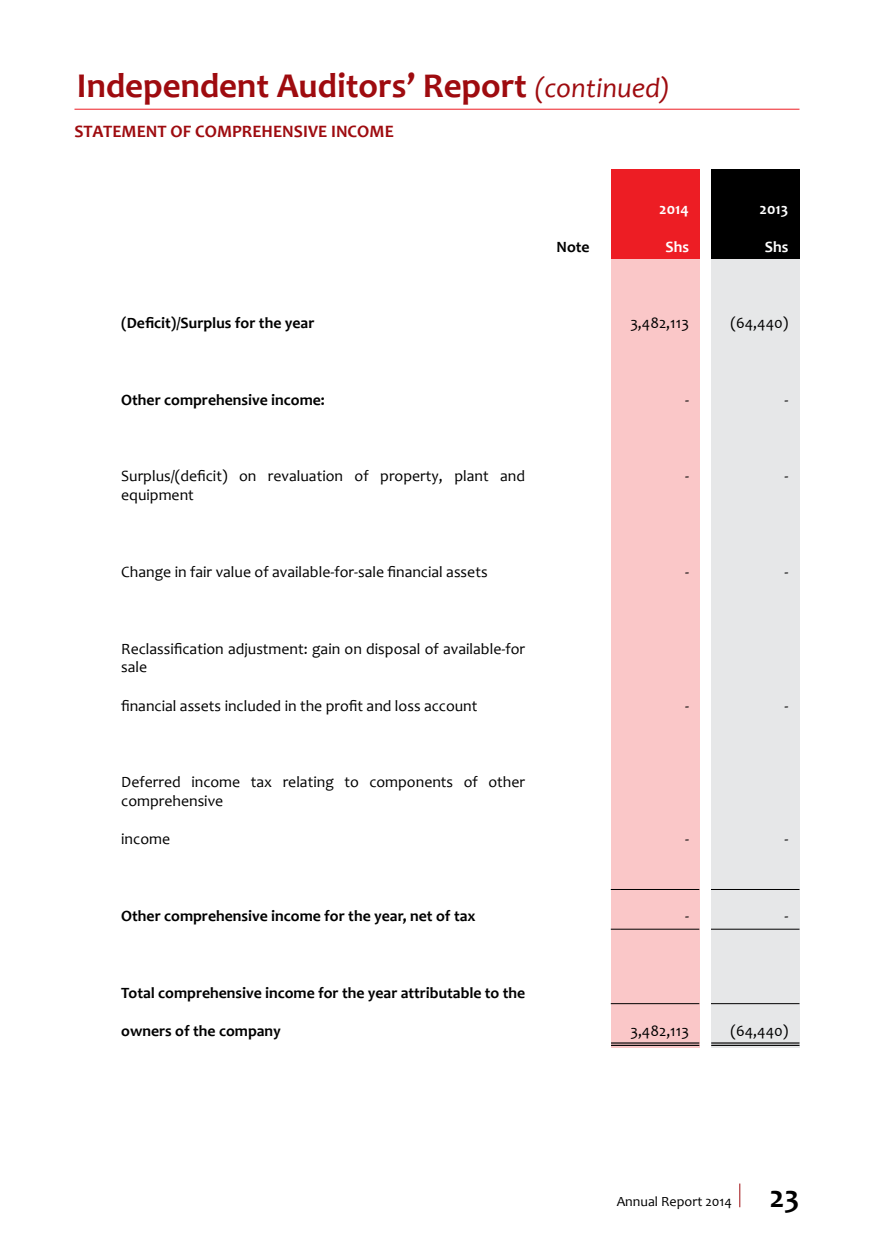
<style>
.page{position:relative;width:874px;height:1241px;background:#fff}
.page>*{position:absolute;margin:0;border:0;box-sizing:border-box;transform-origin:0 0}
.t1{font:700 35px "Candara";color:#9e0b0f}
.t2{font:700 31.5px "Candara";color:#000}
.t3{font:700 17.5px "Candara";color:#9e0b0f}
.t4{font:15.75px/18.9px "Candara";color:#000}
.t5{font:700 15.75px "Candara";color:#000}
.t6{font:700 15.75px "Candara";color:#fff}
.t7{font:14px "Candara";color:#000}
.s1{font-weight:400;font-style:italic;font-size:28px}
</style>
<div class="page">
<hr style="left:74px;top:109px;width:725px;height:1px;background:#ed1d24">
<svg style="left:739px;top:1183px;width:1px;height:23px"></svg>
<div style="left:610px;top:197px;width:89px;height:851px;background:#fac7c8"></div>
<div style="left:610px;top:169px;width:89px;height:89px;background:#ed1d24"></div>
<div style="left:710px;top:197px;width:89px;height:851px;background:#e6e7e8"></div>
<div style="left:710px;top:169px;width:89px;height:89px;background:#000"></div>
<hr style="left:610px;top:1042px;width:89px;height:1px;background:#000">
<hr style="left:610px;top:1044px;width:89px;height:1px;background:#000">
<hr style="left:710px;top:1042px;width:89px;height:1px;background:#000">
<hr style="left:710px;top:1044px;width:89px;height:1px;background:#000">
<hr style="left:610px;top:1003px;width:89px;height:1px;background:#000">
<hr style="left:610px;top:928px;width:89px;height:1px;background:#000">
<hr style="left:610px;top:888px;width:89px;height:1px;background:#000">
<hr style="left:710px;top:1003px;width:89px;height:1px;background:#000">
<hr style="left:710px;top:928px;width:89px;height:1px;background:#000">
<hr style="left:710px;top:888px;width:89px;height:1px;background:#000">
<h1 class="t1" style="left:77px;top:64px;width:594px">Independent Auditors’ Report <span class="s1">(continued)</span></h1>
<p class="t3" style="left:74px;top:120px;width:321px">STATEMENT OF COMPREHENSIVE INCOME</p>
<p class="t6" style="left:659px;top:198px;width:31px">2014</p>
<p class="t6" style="left:759px;top:198px;width:30px">2013</p>
<p class="t5" style="left:556px;top:237px;width:35px">Note</p>
<p class="t6" style="left:665px;top:237px;width:25px">Shs</p>
<p class="t6" style="left:764px;top:237px;width:25px">Shs</p>
<p class="t5" style="left:121px;top:313px;width:195px">(Deficit)/Surplus for the year</p>
<p class="t4" style="left:630px;top:313px;width:60px">3,482,113</p>
<p class="t4" style="left:730px;top:313px;width:59px">(64,440)</p>
<p class="t5" style="left:121px;top:390px;width:205px">Other comprehensive income:</p>
<p class="t4" style="left:684px;top:390px;width:5px">-</p>
<p class="t4" style="left:784px;top:390px;width:5px">-</p>
<p class="t4" style="left:121px;top:466px;width:405px">Surplus/(deficit) on revaluation of property, plant and equipment</p>
<p class="t4" style="left:684px;top:466px;width:5px">-</p>
<p class="t4" style="left:784px;top:466px;width:5px">-</p>
<p class="t4" style="left:121px;top:562px;width:367px">Change in fair value of available-for-sale financial assets</p>
<p class="t4" style="left:684px;top:562px;width:5px">-</p>
<p class="t4" style="left:784px;top:562px;width:5px">-</p>
<p class="t4" style="left:121px;top:638px;width:405px">Reclassification adjustment: gain on disposal of available-for sale</p>
<p class="t4" style="left:121px;top:696px;width:357px">financial assets included in the profit and loss account</p>
<p class="t4" style="left:684px;top:696px;width:5px">-</p>
<p class="t4" style="left:784px;top:696px;width:5px">-</p>
<p class="t4" style="left:121px;top:772px;width:405px">Deferred income tax relating to components of other comprehensive</p>
<p class="t4" style="left:121px;top:829px;width:50px">income</p>
<p class="t4" style="left:684px;top:829px;width:5px">-</p>
<p class="t4" style="left:784px;top:829px;width:5px">-</p>
<p class="t5" style="left:121px;top:905px;width:356px">Other comprehensive income for the year, net of tax</p>
<p class="t4" style="left:684px;top:906px;width:5px">-</p>
<p class="t4" style="left:784px;top:906px;width:5px">-</p>
<p class="t5" style="left:121px;top:982px;width:405px">Total comprehensive income for the year attributable to the</p>
<p class="t5" style="left:121px;top:1020px;width:161px">owners of the company</p>
<p class="t4" style="left:630px;top:1020px;width:60px">3,482,113</p>
<p class="t4" style="left:730px;top:1020px;width:59px">(64,440)</p>
<p class="t7" style="left:616px;top:1192px;width:117px">Annual Report 2014</p>
<h2 class="t2" style="left:769px;top:1176px;width:31px">23</h2>
</div>
